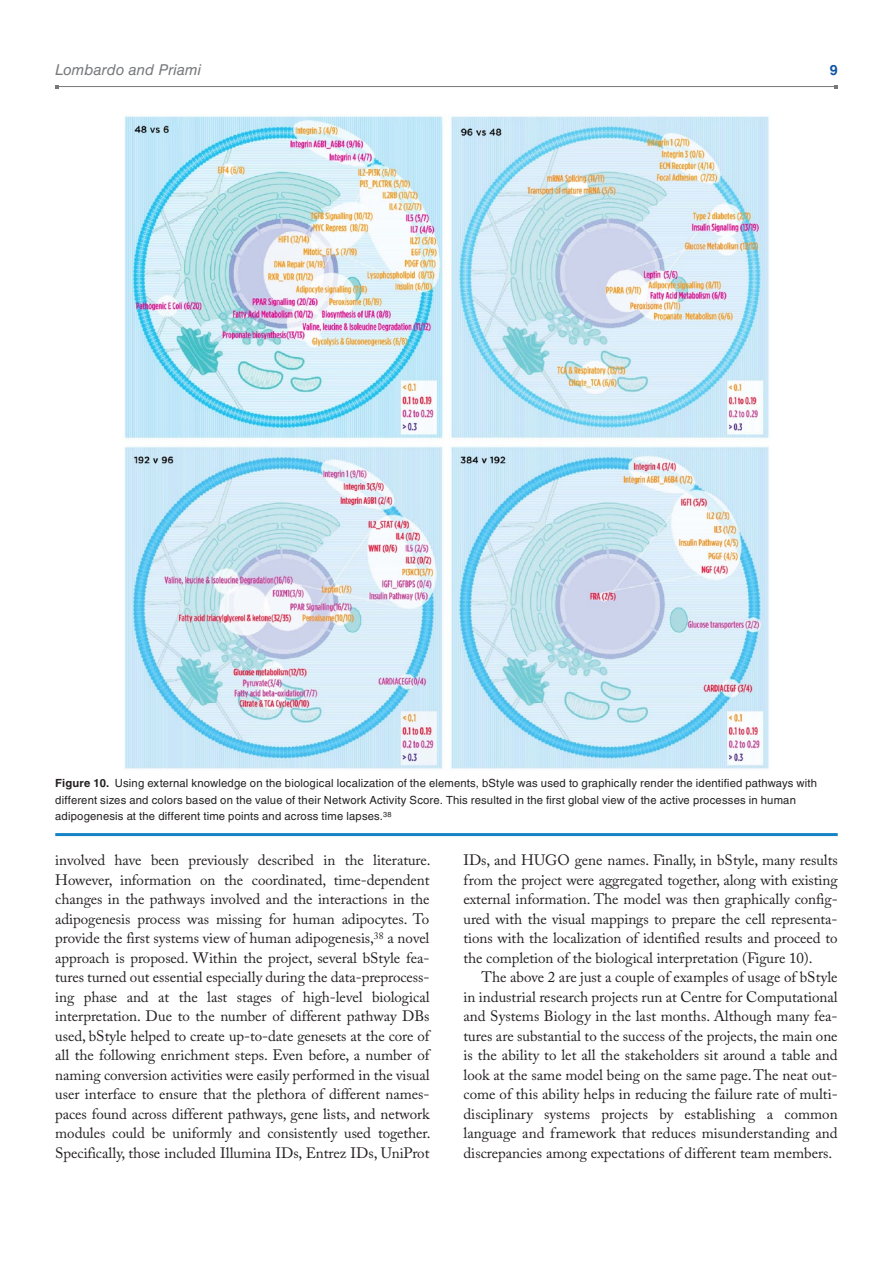
<style>
.page{position:relative;width:893px;height:1263px;background:#fff}
.page>*{position:absolute;margin:0;border:0;box-sizing:border-box;transform-origin:0 0}
.t1{font:15px/19.5px "Adobe Caslon Pro";letter-spacing:-.005em;color:#231f20;text-align:justify}
.t2{font:italic 15px "Helvetica LT Std";color:#76787b}
.t3{font:700 14.25px "Helvetica LT Std";color:#1055a4}
.t4{font:11.25px/16.5px "Helvetica LT Std";letter-spacing:.015em;color:#231f20}
.s1{font-weight:700}
</style>
<div class="page">
<hr style="left:57px;top:86px;width:779px;height:1px;background:#76787b">
<hr style="left:55px;top:833px;width:783px;height:3px;background:#1582c5">
<img style="left:124px;top:115px;width:646px;height:654px">
<p class="t2" style="left:55px;top:61px;width:147px">Lombardo and Priami</p>
<p class="t3" style="left:830px;top:61px;width:9px">9</p>
<p class="t4" style="left:55px;top:775px;width:763px"><span class="s1">Figure 10.</span> Using external knowledge on the biological localization of the elements, bStyle was used to graphically render the identified pathways with different sizes and colors based on the value of their Network Activity Score. This resulted in the first global view of the active processes in human adipogenesis at the different time points and across time lapses.<sup>38</sup></p>
<p class="t1" style="left:55px;top:850px;width:377px">involved have been previously described in the literature.<br>However, information on the coordinated, time-dependent changes in the pathways involved and the interactions in the adipogenesis process was missing for human adipocytes. To provide the first systems view of human adipogenesis,<sup>38</sup> a novel approach is proposed. Within the project, several bStyle fea&shy;tures turned out essential especially during the data-preprocess&shy;ing phase and at the last stages of high-level biological interpretation. Due to the number of different pathway DBs used, bStyle helped to create up-to-date genesets at the core of all the following enrichment steps. Even before, a number of naming conversion activities were easily performed in the visual user interface to ensure that the plethora of different names&shy;paces found across different pathways, gene lists, and network modules could be uniformly and consistently used together.<br>Specifically, those included Illumina IDs, Entrez IDs, UniProt</p>
<p class="t1" style="left:463px;top:850px;width:376px">IDs, and HUGO gene names. Finally, in bStyle, many results from the project were aggregated together, along with existing external information. The model was then graphically config&shy;ured with the visual mappings to prepare the cell representa&shy;tions with the localization of identified results and proceed to the completion of the biological interpretation (Figure 10).</p>
<p class="t1" style="left:463px;top:967px;width:376px;text-indent:18px">The above 2 are just a couple of examples of usage of bStyle in industrial research projects run at Centre for Computational and Systems Biology in the last months. Although many fea&shy;tures are substantial to the success of the projects, the main one is the ability to let all the stakeholders sit around a table and look at the same model being on the same page. The neat out&shy;come of this ability helps in reducing the failure rate of multi&shy;disciplinary systems projects by establishing a common language and framework that reduces misunderstanding and discrepancies among expectations of different team members.</p>
</div>
